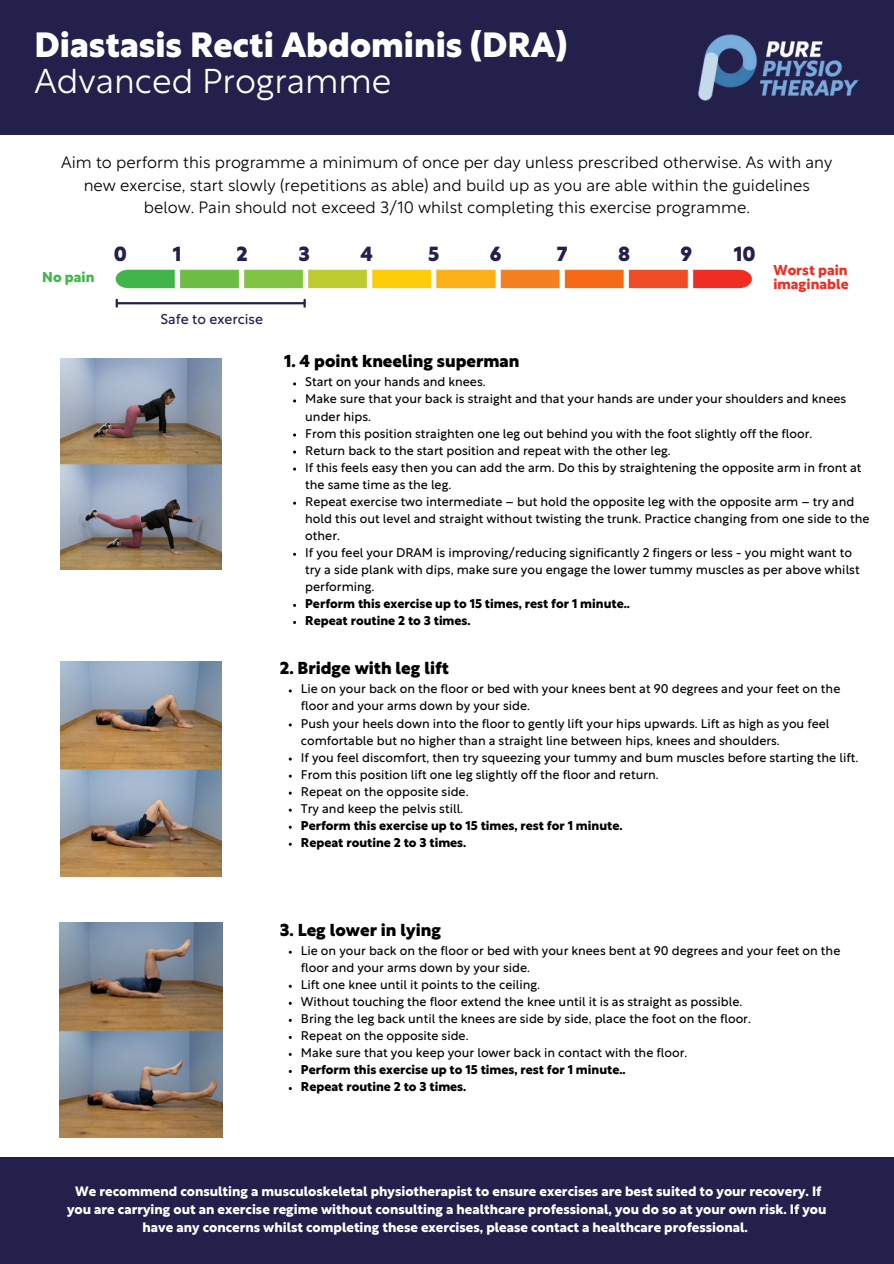
<style>
.page{position:relative;width:894px;height:1264px;background:#fff}
.page>*{position:absolute;margin:0;border:0;box-sizing:border-box;transform-origin:0 0}
.t1{font:800 34.35px/36px "Rustica";color:#fff}
.t2{font:800 19.95px "Rustica";color:#24204c}
.t3{font:800 16.95px "Rustica";color:#000}
.t4{font:300 16.35px/22.5px "Rustica";color:#000;text-align:center}
.t5{font:700 14.1px/14.7px "Rustica";color:#ee2e24}
.t6{font:14.1px "Rustica";color:#24204c}
.t7{font:700 14.1px "Rustica";color:#40b549}
.t8{font:700 13.35px/17.9px "Rustica";color:#fff;text-align:center}
.t9{font:12.45px/17.1px "Rustica";color:#000}
.t10{font:700 12.45px "Rustica";color:#000}
.s1{font-weight:300}
</style>
<div class="page">
<div style="left:0;top:0;width:893px;height:134px;background:#24204c"></div>
<img style="left:698px;top:34px;width:161px;height:67px">
<img style="left:60px;top:358px;width:162px;height:211px">
<img style="left:60px;top:661px;width:162px;height:215px">
<img style="left:59px;top:922px;width:163px;height:215px">
<img style="left:115px;top:269px;width:637px;height:19px">
<hr style="left:117px;top:302px;width:187px;height:2px;background:#24204c">
<svg style="left:303px;top:300px;width:3px;height:6px"></svg>
<div style="left:0;top:1157px;width:893px;height:106px;background:#24204c"></div>
<h5 class="t1" style="left:35px;top:30px;width:534px">Diastasis Recti Abdominis (DRA)<br><span class="s1">Advanced Programme</span></h5>
<p class="t4" style="left:61px;top:153px;width:772px">Aim to perform this programme a minimum of once per day unless prescribed otherwise. As with any new exercise, start slowly (repetitions as able) and build up as you are able within the guidelines below. Pain should not exceed 3/10 whilst completing this exercise programme.</p>
<p class="t2" style="left:114px;top:247px;width:15px">0</p>
<p class="t2" style="left:173px;top:247px;width:10px">1</p>
<p class="t2" style="left:236px;top:247px;width:13px">2</p>
<p class="t2" style="left:298px;top:247px;width:13px">3</p>
<p class="t2" style="left:360px;top:247px;width:14px">4</p>
<p class="t2" style="left:428px;top:247px;width:13px">5</p>
<p class="t2" style="left:489px;top:247px;width:13px">6</p>
<p class="t2" style="left:556px;top:247px;width:12px">7</p>
<p class="t2" style="left:617px;top:247px;width:14px">8</p>
<p class="t2" style="left:680px;top:247px;width:13px">9</p>
<p class="t2" style="left:733px;top:247px;width:23px">10</p>
<p class="t7" style="left:42px;top:272px;width:54px">No pain</p>
<p class="t5" style="left:773px;top:263px;width:77px">Worst pain imaginable</p>
<p class="t6" style="left:160px;top:314px;width:104px">Safe to exercise</p>
<h6 class="t3" style="left:284px;top:355px;width:237px">1. 4 point kneeling superman</h6>
<h5 class="t9" style="left:305px;top:375px;width:182px">Start on your hands and knees.</h5>
<p class="t9" style="left:305px;top:392px;width:542px">Make sure that your back is straight and that your hands are under your shoulders and knees under hips.</p>
<p class="t9" style="left:305px;top:426px;width:508px">From this position straighten one leg out behind you with the foot slightly off the floor.</p>
<h3 class="t9" style="left:305px;top:443px;width:367px">Return back to the start position and repeat with the other leg.</h3>
<p class="t9" style="left:305px;top:460px;width:557px">If this feels easy then you can add the arm. Do this by straightening the opposite arm in front at the same time as the leg.</p>
<p class="t9" style="left:305px;top:494px;width:565px">Repeat exercise two intermediate – but hold the opposite leg with the opposite arm – try and hold this out level and straight without twisting the trunk. Practice changing from one side to the other.</p>
<p class="t9" style="left:305px;top:545px;width:555px">If you feel your DRAM is improving/reducing significantly 2 fingers or less - you might want to try a side plank with dips, make sure you engage the lower tummy muscles as per above whilst performing.</p>
<p class="t10" style="left:305px;top:599px;width:326px">Perform this exercise up to 15 times, rest for 1 minute..</p>
<p class="t10" style="left:305px;top:616px;width:167px">Repeat routine 2 to 3 times.</p>
<p class="t3" style="left:280px;top:662px;width:171px">2. Bridge with leg lift</p>
<p class="t9" style="left:301px;top:681px;width:541px">Lie on your back on the floor or bed with your knees bent at 90 degrees and your feet on the floor and your arms down by your side.</p>
<p class="t9" style="left:301px;top:715px;width:530px">Push your heels down into the floor to gently lift your hips upwards. Lift as high as you feel comfortable but no higher than a straight line between hips, knees and shoulders.</p>
<p class="t9" style="left:301px;top:750px;width:558px">If you feel discomfort, then try squeezing your tummy and bum muscles before starting the lift.</p>
<h3 class="t9" style="left:301px;top:767px;width:359px">From this position lift one leg slightly off the floor and return.</h3>
<p class="t9" style="left:301px;top:784px;width:169px">Repeat on the opposite side.</p>
<p class="t9" style="left:301px;top:801px;width:164px">Try and keep the pelvis still.</p>
<p class="t10" style="left:301px;top:820px;width:323px">Perform this exercise up to 15 times, rest for 1 minute.</p>
<p class="t10" style="left:301px;top:837px;width:167px">Repeat routine 2 to 3 times.</p>
<p class="t3" style="left:280px;top:923px;width:163px">3. Leg lower in lying</p>
<p class="t9" style="left:301px;top:943px;width:541px">Lie on your back on the floor or bed with your knees bent at 90 degrees and your feet on the floor and your arms down by your side.</p>
<p class="t9" style="left:301px;top:977px;width:240px">Lift one knee until it points to the ceiling.</p>
<p class="t9" style="left:301px;top:994px;width:443px">Without touching the floor extend the knee until it is as straight as possible.</p>
<p class="t9" style="left:301px;top:1011px;width:451px">Bring the leg back until the knees are side by side, place the foot on the floor.</p>
<h3 class="t9" style="left:301px;top:1028px;width:169px">Repeat on the opposite side.</h3>
<p class="t9" style="left:301px;top:1045px;width:388px">Make sure that you keep your lower back in contact with the floor.</p>
<p class="t10" style="left:301px;top:1065px;width:326px">Perform this exercise up to 15 times, rest for 1 minute..</p>
<p class="t10" style="left:301px;top:1082px;width:167px">Repeat routine 2 to 3 times.</p>
<h5 class="t8" style="left:67px;top:1184px;width:760px">We recommend consulting a musculoskeletal physiotherapist to ensure exercises are best suited to your recovery. If you are carrying out an exercise regime without consulting a healthcare professional, you do so at your own risk. If you have any concerns whilst completing these exercises, please contact a healthcare professional.</h5>
</div>
